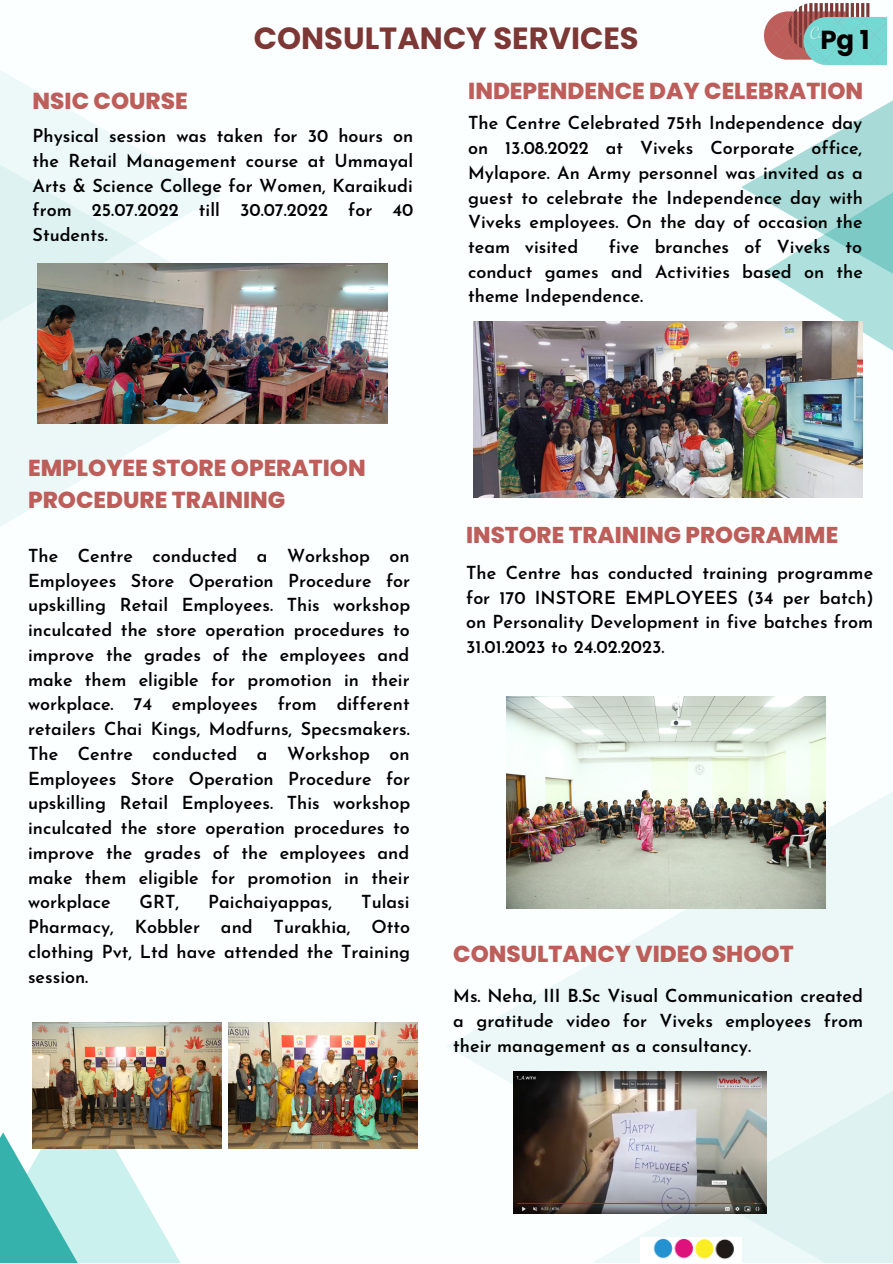
<style>
.page{position:relative;width:893px;height:1264px;background:#fff}
.page>*{position:absolute;margin:0;border:0;box-sizing:border-box;transform-origin:0 0}
.t1{font:700 30.6px "Poppins";color:#7d3735}
.t2{font:700 26.1px "Poppins";color:#000}
.t3{font:800 23.1px/31.5px "Poppins";color:#be5e5a}
.t4{font:800 22.8px "Poppins";color:#be5e5a}
.t5{font:600 17.85px/24.8px "Josefin Sans";color:#000;text-align:justify}
</style>
<div class="page">
<div style="left:0;top:0;width:892px;height:1262px;background:#fbffff"></div>
<svg style="left:0;top:263px;width:317px;height:263px"></svg>
<svg style="left:0;top:70px;width:220px;height:393px;fill:#ecf9f8"></svg>
<div style="left:446px;top:656px;width:446px;height:606px;background:linear-gradient(to bottom,#f8fefe,#f8fefd)"></div>
<div style="left:587px;top:875px;width:305px;height:387px;background:linear-gradient(to right,#eff8f8,#e4f5f4)"></div>
<svg style="left:741px;top:53px;width:151px;height:147px"></svg>
<svg style="left:764px;top:127px;width:128px;height:289px;fill:#aee1de"></svg>
<svg style="left:32px;top:1083px;width:180px;height:179px"></svg>
<svg style="left:0;top:1132px;width:137px;height:130px;background:#9ddcd9"></svg>
<img style="left:640px;top:1237px;width:101px;height:25px">
<img style="left:473px;top:322px;width:389px;height:175px">
<img style="left:506px;top:696px;width:319px;height:212px">
<img style="left:33px;top:1022px;width:188px;height:126px">
<img style="left:229px;top:1022px;width:189px;height:126px">
<img style="left:37px;top:264px;width:350px;height:159px">
<img style="left:764px;top:4px;width:122px;height:61px">
<img style="left:514px;top:1071px;width:252px;height:142px">
<p class="t3" style="left:33px;top:85px;width:157px">NSIC COURSE</p>
<p class="t1" style="left:254px;top:17px;width:386px">CONSULTANCY SERVICES</p>
<p class="t2" style="left:820px;top:21px;width:51px">Pg1</p>
<p class="t3" style="left:468px;top:75px;width:396px">INDEPENDENCE DAY CELEBRATION</p>
<p class="t5" style="left:33px;top:125px;width:382px">Physical session was taken for 30 hours on the Retail Management course at Ummayal Arts &amp; Science College for Women, Karaikudi from 25.07.2022 till 30.07.2022 for 40<br>Students.</p>
<p class="t5" style="left:468px;top:112px;width:396px">The Centre Celebrated 75th Independence day on 13.08.2022 at Viveks Corporate office, Mylapore. An Army personnel was invited as a guest to celebrate the Independence day with Viveks employees. On the day of occasion the team visited</p>
<p class="t5" style="left:468px;top:236px;width:396px;text-indent:141px">five branches of Viveks to conduct games and Activities based on the theme Independence.</p>
<p class="t3" style="left:28px;top:452px;width:339px">EMPLOYEE STORE OPERATION<br>PROCEDURE TRAINING</p>
<p class="t5" style="left:28px;top:545px;width:383px">The Centre conducted a Workshop on Employees Store Operation Procedure for upskilling Retail Employees. This workshop inculcated the store operation procedures to improve the grades of the employees and make them eligible for promotion in their workplace. 74 employees from different retailers Chai Kings, Modfurns, Specsmakers.<br>The Centre conducted a Workshop on Employees Store Operation Procedure for upskilling Retail Employees. This workshop inculcated the store operation procedures to improve the grades of the employees and make them eligible for promotion in their workplace</p>
<p class="t5" style="left:28px;top:891px;width:383px;text-indent:333px">Tulasi Pharmacy, Kobbler and Turakhia, Otto clothing Pvt, Ltd have attended the Training session.</p>
<p class="t5" style="left:140px;top:891px;width:41px">GRT,</p>
<p class="t5" style="left:208px;top:891px;width:125px">Paichaiyappas,</p>
<p class="t4" style="left:466px;top:519px;width:373px">INSTORE TRAINING PROGRAMME</p>
<p class="t5" style="left:466px;top:562px;width:409px">The Centre has conducted training programme for 170 INSTORE EMPLOYEES (34 per batch) on Personality Development in five batches from 31.01.2023 to 24.02.2023.</p>
<p class="t3" style="left:453px;top:937px;width:342px">CONSULTANCY VIDEO SHOOT</p>
<p class="t5" style="left:453px;top:985px;width:411px">Ms. Neha, III B.Sc Visual Communication created a gratitude video for Viveks employees from their management as a consultancy.</p>
</div>
